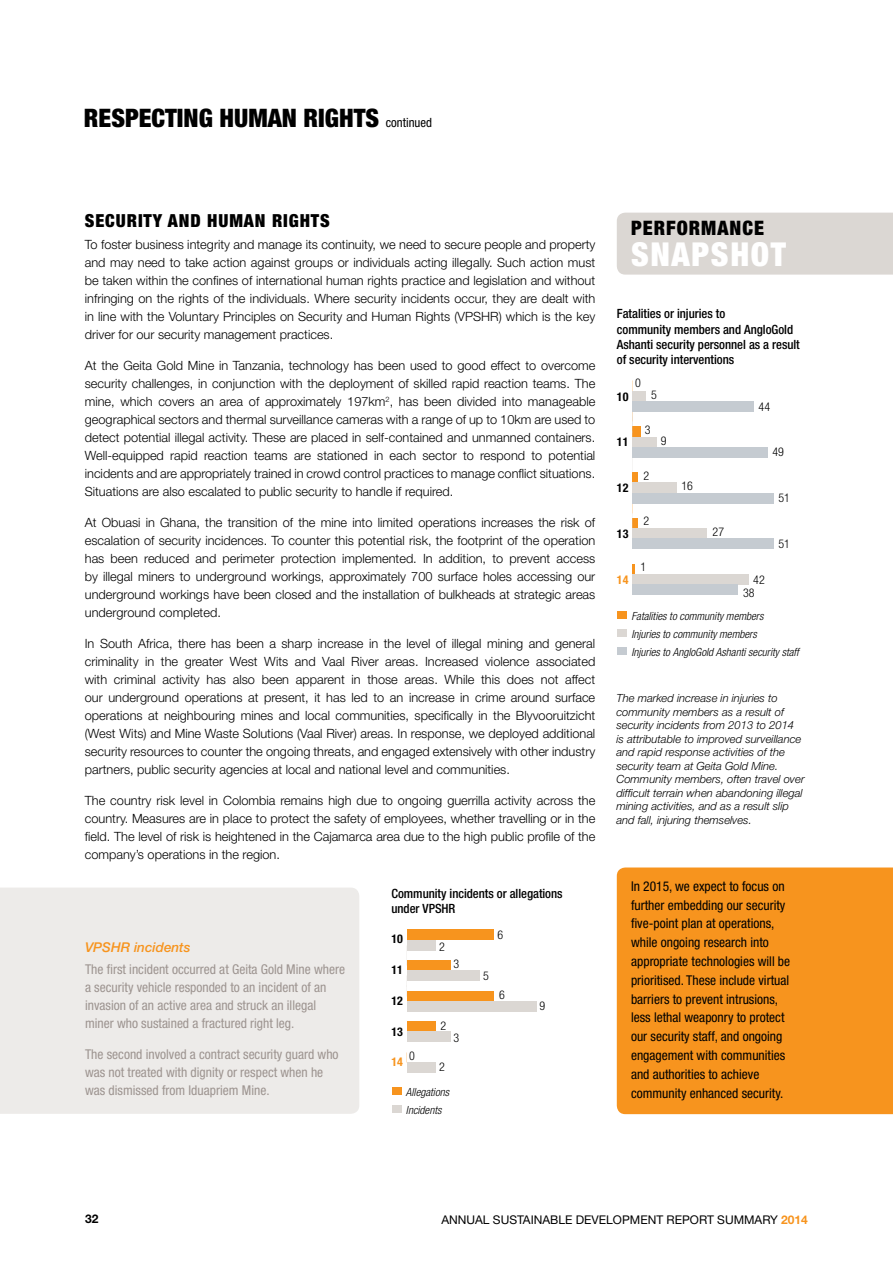
<style>
.page{position:relative;width:893px;height:1263px;background:#fff}
.page>*{position:absolute;margin:0;border:0;box-sizing:border-box;transform-origin:0 0}
.t1{font:900 condensed 33px "Helvetica Neue";letter-spacing:.05em;color:#fff}
.t2{font:900 condensed 25.5px "Helvetica Neue";color:#000}
.t3{font:900 condensed 19.95px "Helvetica Neue";letter-spacing:.05em;color:#000}
.t4{font:900 condensed 18px "Helvetica Neue";letter-spacing:.05em;color:#000}
.t5{font:condensed 13.5px/18.8px "Helvetica Neue";color:#000}
.t6{font:condensed 13.5px/18px "Helvetica Neue";color:#9d9490}
.t7{font:italic 500 13.5px "Helvetica Neue";color:#f7941e}
.t8{font:300 12.75px/18px "Helvetica Neue";color:#000;text-align:justify}
.t9{font:500 condensed 12.75px/15.3px "Helvetica Neue";letter-spacing:-.005em;color:#000}
.t10{font:12px "Helvetica Neue";color:#000}
.t11{font:300 condensed 12px "Helvetica Neue";color:#000}
.t12{font:700 condensed 12px "Helvetica Neue";color:#000}
.t13{font:700 condensed 12px "Helvetica Neue";color:#f7941e}
.t14{font:700 12px "Helvetica Neue";color:#000}
.t15{font:italic 300 11.25px/13.5px "Helvetica Neue";color:#000}
.t16{font:italic 300 condensed 11.25px/18px "Helvetica Neue";color:#000}
.s1{font-weight:400;font-size:12.75px}
.s2{font-weight:700;color:#f7941e}
</style>
<div class="page">
<div style="left:617px;top:213px;width:276px;height:62px;background:#dbd7d3"></div>
<div style="left:0;top:888px;width:359px;height:226px;background:#edebe9"></div>
<svg style="left:632px;top:564px;width:3px;height:10px"></svg>
<div style="left:632px;top:518px;width:6px;height:11px;background:#f7941e"></div>
<div style="left:632px;top:473px;width:6px;height:10px;background:#f7941e"></div>
<div style="left:632px;top:427px;width:9px;height:10px;background:#f7941e"></div>
<div style="left:632px;top:574px;width:117px;height:11px;background:#dbd7d3"></div>
<div style="left:632px;top:529px;width:75px;height:10px;background:#dbd7d3"></div>
<div style="left:632px;top:483px;width:45px;height:10px;background:#dbd7d3"></div>
<div style="left:632px;top:437px;width:25px;height:10px;background:#dbd7d3"></div>
<div style="left:632px;top:391px;width:14px;height:10px;background:#dbd7d3"></div>
<div style="left:632px;top:585px;width:106px;height:10px;background:#c5cbd1"></div>
<div style="left:632px;top:539px;width:142px;height:10px;background:#c5cbd1"></div>
<div style="left:632px;top:493px;width:142px;height:10px;background:#c5cbd1"></div>
<div style="left:632px;top:447px;width:136px;height:10px;background:#c5cbd1"></div>
<div style="left:632px;top:401px;width:122px;height:11px;background:#c5cbd1"></div>
<div style="left:617px;top:612px;width:10px;height:7px;background:#f7941e"></div>
<div style="left:617px;top:630px;width:10px;height:7px;background:#dbd7d3"></div>
<div style="left:617px;top:648px;width:10px;height:7px;background:#c5cbd1"></div>
<div style="left:407px;top:1021px;width:29px;height:11px;background:#f7941e"></div>
<div style="left:407px;top:991px;width:86px;height:10px;background:#f7941e"></div>
<div style="left:407px;top:960px;width:43px;height:11px;background:#f7941e"></div>
<div style="left:407px;top:930px;width:86px;height:10px;background:#f7941e"></div>
<div style="left:407px;top:1062px;width:29px;height:10px;background:#dbd7d3"></div>
<div style="left:407px;top:1031px;width:43px;height:11px;background:#dbd7d3"></div>
<div style="left:407px;top:1001px;width:130px;height:10px;background:#dbd7d3"></div>
<div style="left:407px;top:970px;width:72px;height:11px;background:#dbd7d3"></div>
<div style="left:407px;top:940px;width:29px;height:10px;background:#dbd7d3"></div>
<div style="left:392px;top:1087px;width:9px;height:7px;background:#f7941e"></div>
<div style="left:392px;top:1106px;width:9px;height:7px;background:#dbd7d3"></div>
<div style="left:617px;top:867px;width:276px;height:247px;background:#f7941e"></div>
<h2 class="t2" style="left:84px;top:102px;width:350px">RESPECTING HUMAN RIGHTS <span class="s1">continued</span></h2>
<h3 class="t4" style="left:85px;top:210px;width:246px">SECURITY AND HUMAN RIGHTS</h3>
<p class="t8" style="left:85px;top:236px;width:512px">To foster business integrity and manage its continuity, we need to secure people and property and may need to take action against groups or individuals acting illegally. Such action must be taken within the confines of international human rights practice and legislation and without infringing on the rights of the individuals. Where security incidents occur, they are dealt with in line with the Voluntary Principles on Security and Human Rights (VPSHR) which is the key driver for our security management practices.</p>
<p class="t8" style="left:85px;top:356px;width:512px">At the Geita Gold Mine in Tanzania, technology has been used to good effect to overcome security challenges, in conjunction with the deployment of skilled rapid reaction teams. The mine, which covers an area of approximately 197km<sup>2</sup>, has been divided into manageable geographical sectors and thermal surveillance cameras with a range of up to 10km are used to detect potential illegal activity. These are placed in self-contained and unmanned containers.<br>Well-equipped rapid reaction teams are stationed in each sector to respond to potential incidents and are appropriately trained in crowd control practices to manage conflict situations.<br>Situations are also escalated to public security to handle if required.</p>
<p class="t8" style="left:85px;top:513px;width:512px">At Obuasi in Ghana, the transition of the mine into limited operations increases the risk of escalation of security incidences. To counter this potential risk, the footprint of the operation has been reduced and perimeter protection implemented. In addition, to prevent access by illegal miners to underground workings, approximately 700 surface holes accessing our underground workings have been closed and the installation of bulkheads at strategic areas underground completed.</p>
<p class="t8" style="left:85px;top:634px;width:512px">In South Africa, there has been a sharp increase in the level of illegal mining and general criminality in the greater West Wits and Vaal River areas. Increased violence associated with criminal activity has also been apparent in those areas. While this does not affect our underground operations at present, it has led to an increase in crime around surface operations at neighbouring mines and local communities, specifically in the Blyvooruitzicht (West Wits) and Mine Waste Solutions (Vaal River) areas. In response, we deployed additional security resources to counter the ongoing threats, and engaged extensively with other industry partners, public security agencies at local and national level and communities.</p>
<p class="t8" style="left:85px;top:791px;width:512px">The country risk level in Colombia remains high due to ongoing guerrilla activity across the country. Measures are in place to protect the safety of employees, whether travelling or in the field. The level of risk is heightened in the Cajamarca area due to the high public profile of the company’s operations in the region.</p>
<p class="t7" style="left:85px;top:939px;width:107px">VPSHR incidents</p>
<p class="t6" style="left:85px;top:960px;width:261px">The first incident occurred at Geita Gold Mine where a security vehicle responded to an incident of an invasion of an active area and struck an illegal miner who sustained a fractured right leg.</p>
<p class="t6" style="left:85px;top:1045px;width:255px">The second involved a contract security guard who was not treated with dignity or respect when he was dismissed from Iduapriem Mine.</p>
<p class="t9" style="left:391px;top:885px;width:173px">Community incidents or allegations under VPSHR</p>
<p class="t11" style="left:497px;top:928px;width:7px">6</p>
<p class="t11" style="left:439px;top:940px;width:7px">2</p>
<p class="t11" style="left:483px;top:969px;width:7px">5</p>
<p class="t11" style="left:539px;top:999px;width:7px">9</p>
<p class="t11" style="left:454px;top:1030px;width:7px">3</p>
<p class="t11" style="left:409px;top:1049px;width:7px">0</p>
<p class="t11" style="left:439px;top:1060px;width:7px">2</p>
<p class="t12" style="left:391px;top:932px;width:13px">10</p>
<p class="t12" style="left:391px;top:962px;width:13px">11</p>
<p class="t12" style="left:391px;top:993px;width:13px">12</p>
<p class="t12" style="left:391px;top:1024px;width:13px">13</p>
<p class="t13" style="left:391px;top:1055px;width:13px">14</p>
<p class="t11" style="left:454px;top:957px;width:7px">3</p>
<p class="t11" style="left:499px;top:988px;width:7px">6</p>
<p class="t11" style="left:440px;top:1018px;width:7px">2</p>
<p class="t16" style="left:406px;top:1083px;width:45px">Allegations<br>Incidents</p>
<h3 class="t3" style="left:631px;top:216px;width:134px">PERFORMANCE</h3>
<h1 class="t1" style="left:631px;top:234px;width:157px">SNAPSHOT</h1>
<p class="t9" style="left:617px;top:306px;width:184px">Fatalities or injuries to<br>community members and AngloGold<br>Ashanti security personnel as a result of security interventions</p>
<p class="t11" style="left:635px;top:376px;width:7px">0</p>
<p class="t11" style="left:651px;top:388px;width:7px">5</p>
<p class="t11" style="left:759px;top:399px;width:13px">44</p>
<p class="t11" style="left:661px;top:434px;width:7px">9</p>
<p class="t11" style="left:772px;top:445px;width:13px">49</p>
<p class="t11" style="left:778px;top:491px;width:13px">51</p>
<p class="t11" style="left:778px;top:537px;width:13px">51</p>
<p class="t11" style="left:743px;top:585px;width:13px">38</p>
<p class="t12" style="left:617px;top:389px;width:13px">10</p>
<p class="t12" style="left:617px;top:435px;width:13px">11</p>
<p class="t12" style="left:617px;top:480px;width:13px">12</p>
<p class="t12" style="left:617px;top:526px;width:13px">13</p>
<p class="t13" style="left:617px;top:572px;width:13px">14</p>
<p class="t11" style="left:645px;top:423px;width:7px">3</p>
<p class="t11" style="left:643px;top:469px;width:7px">2</p>
<p class="t11" style="left:643px;top:514px;width:7px">2</p>
<p class="t11" style="left:681px;top:479px;width:13px">16</p>
<p class="t11" style="left:713px;top:525px;width:13px">27</p>
<p class="t11" style="left:640px;top:560px;width:7px">1</p>
<p class="t11" style="left:753px;top:573px;width:13px">42</p>
<p class="t16" style="left:631px;top:607px;width:169px">Fatalities to community members<br>Injuries to community members<br>Injuries to AngloGold Ashanti security staff</p>
<p class="t15" style="left:616px;top:691px;width:190px">The marked increase in injuries to community members as a result of security incidents from 2013 to 2014<br>is attributable to improved surveillance and rapid response activities of the security team at Geita Gold Mine.<br>Community members, often travel over difficult terrain when abandoning illegal mining activities, and as a result slip and fall, injuring themselves.</p>
<p class="t5" style="left:631px;top:876px;width:161px">In 2015, we expect to focus on further embedding our security five-point plan at operations, while ongoing research into appropriate technologies will be prioritised. These include virtual barriers to prevent intrusions, less lethal weaponry to protect our security staff, and ongoing engagement with communities and authorities to achieve community enhanced security.</p>
<p class="t14" style="left:85px;top:1212px;width:15px">32</p>
<p class="t10" style="left:441px;top:1212px;width:368px">ANNUAL SUSTAINABLE DEVELOPMENT REPORT SUMMARY <span class="s2">2014</span></p>
</div>
